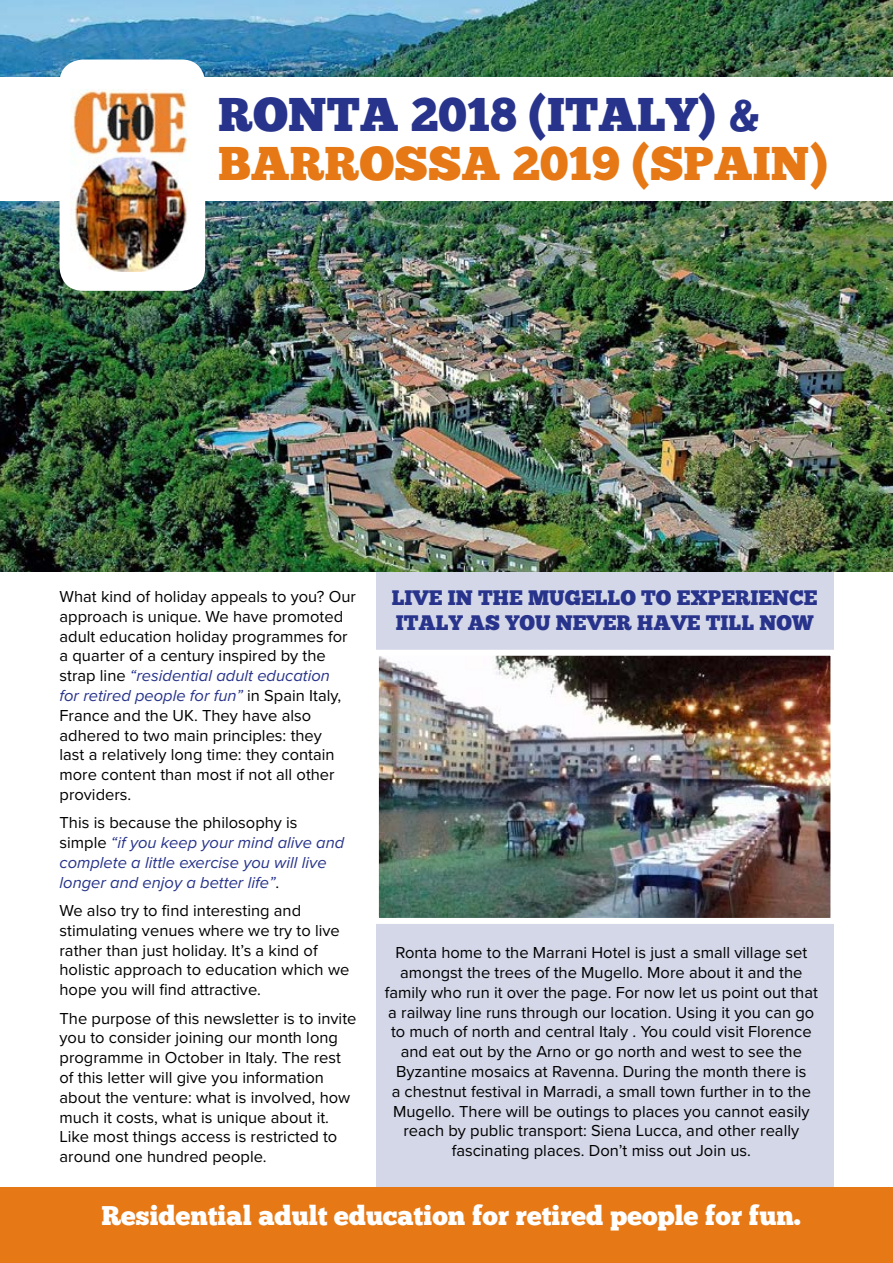
<style>
.page{position:relative;width:893px;height:1263px;background:#fff}
.page>*{position:absolute;margin:0;border:0;box-sizing:border-box;transform-origin:0 0}
.t1{font:47.25px "Chunk Five";color:#e67916}
.t2{font:47.25px "Chunk Five";color:#28348b}
.t3{font:27px "Chunk Five";color:#fff}
.t4{font:21px/25.2px "Chunk Five";color:#28348b}
.t5{font:16.5px/19.8px "Proxima Nova";color:#000}
.t6{font:italic 16.5px/19.8px "Proxima Nova";color:#28348b}
.s1{font-style:italic;color:#28348b}
.s2{font-style:normal;color:#000}
</style>
<div class="page">
<div style="left:376px;top:549px;width:457px;height:656px;background:#d4d7e8"></div>
<img style="left:0;top:202px;width:893px;height:369px">
<img style="left:0;top:0;width:893px;height:77px">
<div style="left:60px;top:60px;width:145px;height:231px;background:#fff;border-radius:23px"></div>
<img style="left:70px;top:90px;width:121px;height:182px">
<div style="left:0;top:1187px;width:893px;height:76px;background:#e67916"></div>
<img style="left:380px;top:657px;width:449px;height:260px">
<div style="left:373px;top:650px;width:463px;height:274px;border:6px solid #fff"></div>
<h1 class="t2" style="left:218px;top:87px;width:544px">RONTA 2018 (ITALY) &amp;</h1>
<h1 class="t1" style="left:218px;top:136px;width:611px">BARROSSA 2019 (SPAIN)</h1>
<p class="t5" style="left:60px;top:587px;width:298px">What kind of holiday appeals to you? Our approach is unique. We have promoted adult education holiday programmes for a quarter of a century inspired by the strap line <span class="s1">“residential adult education<br>for retired people for fun”</span> in Spain Italy, France and the UK. They have also adhered to two main principles: they<br>last a relatively long time: they contain more content than most if not all other providers.</p>
<p class="t6" style="left:60px;top:813px;width:286px"><span class="s2">This is because the philosophy is simple</span> “if you keep your mind alive and complete a little exercise you will live longer and enjoy a better life”<span class="s2">.</span></p>
<p class="t5" style="left:60px;top:901px;width:291px">We also try to find interesting and stimulating venues where we try to live rather than just holiday. It’s a kind of holistic approach to education which we hope you will find attractive.</p>
<p class="t5" style="left:60px;top:1008px;width:298px">The purpose of this newsletter is to invite you to consider joining our month long programme in October in Italy. The rest of this letter will give you information about the venture: what is involved, how much it costs, what is unique about it.<br>Like most things access is restricted to around one hundred people.</p>
<p class="t4" style="left:392px;top:585px;width:427px">LIVE IN THE MUGELLO TO EXPERIENCE<br>ITALY AS YOU NEVER HAVE TILL NOW</p>
<p class="t5" style="left:385px;top:943px;width:435px;text-align:center">Ronta home to the Marrani Hotel is just a small village set amongst the trees of the Mugello. More about it and the family who run it over the page. For now let us point out that a railway line runs through our location. Using it you can go to much of north and central Italy . You could visit Florence and eat out by the Arno or go north and west to see the Byzantine mosaics at Ravenna. During the month there is<br>a chestnut festival in Marradi, a small town further in to the Mugello. There will be outings to places you cannot easily reach by public transport: Siena Lucca, and other really fascinating places. Don’t miss out Join us.</p>
<h2 class="t3" style="left:101px;top:1200px;width:701px">Residential adult education for retired people for fun.</h2>
</div>
